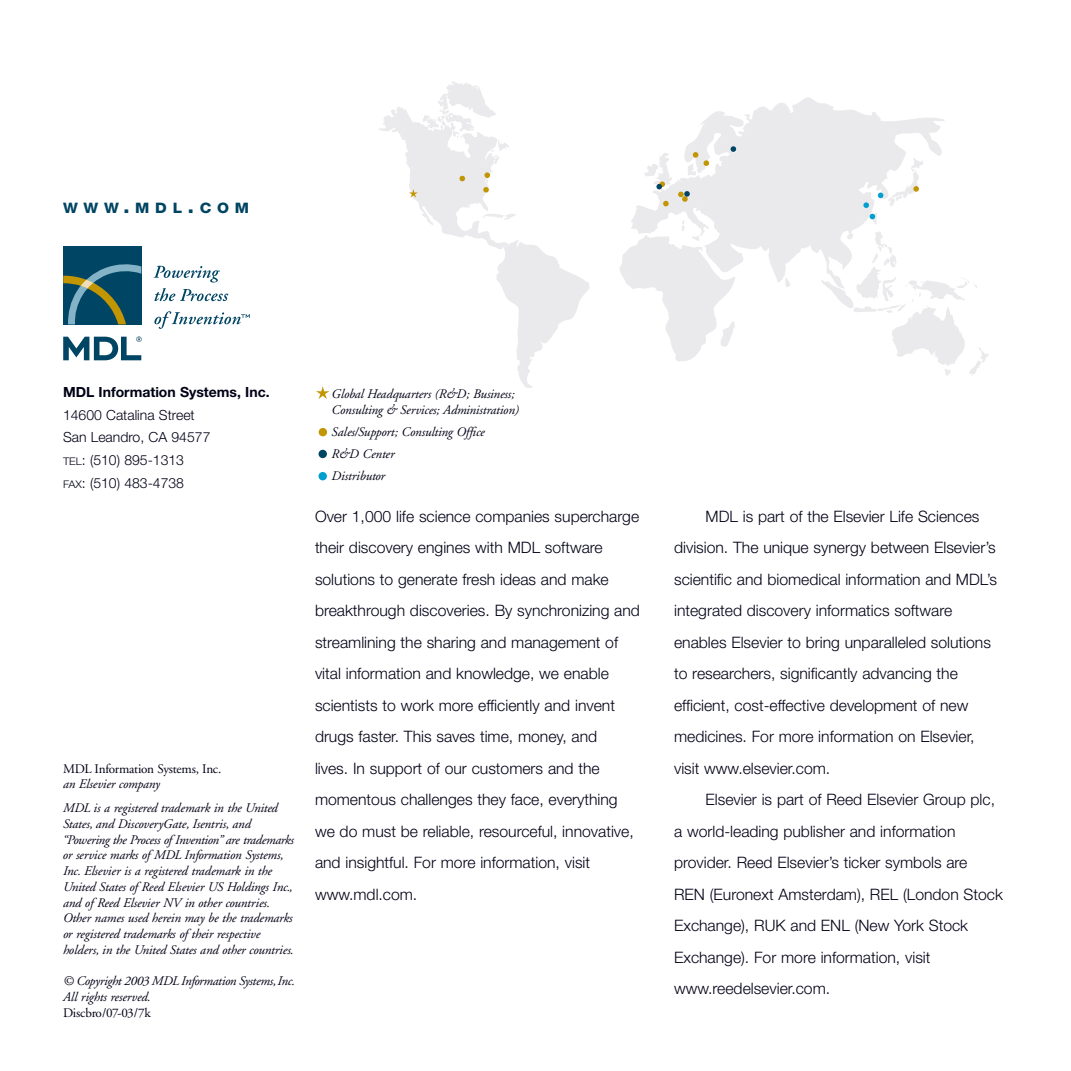
<style>
.page{position:relative;width:1071px;height:1071px;background:#fff}
.page>*{position:absolute;margin:0;border:0;box-sizing:border-box;transform-origin:0 0}
.t1{font:300 15.75px/31.5px "Helvetica Neue";color:#000016}
.t2{font:800 14.35px "Helvetica Neue";letter-spacing:.375em;color:#004563;scale:1.07 1}
.t3{font:300 14px/22.8px "Helvetica Neue";color:#000016}
.t4{font:700 14px "Helvetica Neue";color:#000016}
.t5{font:italic 13.12px/15.8px "Adobe Garamond";letter-spacing:-.01em;color:#000016}
.t6{font:13.12px "Adobe Garamond";letter-spacing:-.02em;color:#000016}
.s1{font-size:19.25px}
.s2{font-size:10.5px}
</style>
<div class="page">
<div style="left:63px;top:246px;width:78px;height:78px;background:#004563"></div>
<svg style="left:63px;top:264px;width:78px;height:60px"></svg>
<svg style="left:63px;top:336px;width:79px;height:24px"></svg>
<svg style="left:154px;top:266px;width:74px;height:35px"></svg>
<svg style="left:154px;top:311px;width:96px;height:18px"></svg>
<svg style="left:830px;top:278px;width:158px;height:98px"></svg>
<svg style="left:632px;top:97px;width:313px;height:192px;fill:#eae9eb"></svg>
<svg style="left:620px;top:220px;width:115px;height:141px"></svg>
<svg style="left:704px;top:160px;width:5px;height:6px"></svg>
<svg style="left:644px;top:152px;width:54px;height:54px"></svg>
<svg style="left:731px;top:146px;width:5px;height:6px"></svg>
<svg style="left:863px;top:158px;width:61px;height:67px"></svg>
<svg style="left:379px;top:81px;width:210px;height:307px"></svg>
<svg style="left:316px;top:386px;width:14px;height:13px"></svg>
<div style="left:319px;top:428px;width:8px;height:8px;background:#c29503;border-radius:50%"></div>
<div style="left:319px;top:450px;width:8px;height:8px;background:#004563;border-radius:50%"></div>
<div style="left:319px;top:472px;width:8px;height:8px;background:#009fcf;border-radius:50%"></div>
<p class="t2" style="left:63px;top:203px;width:176px">WWW<span class="s1">.</span>MDL<span class="s1">.</span>COM</p>
<p class="t4" style="left:63px;top:387px;width:208px">MDL Information Systems, Inc.</p>
<p class="t3" style="left:63px;top:405px;width:149px">14600 Catalina Street<br>San Leandro, CA 94577<br><span class="s2">TEL</span>: (510) 895-1313<br><span class="s2">FAX</span>: (510) 483-4738</p>
<p class="t6" style="left:63px;top:763px;width:160px">MDL Information Systems, Inc.</p>
<p class="t5" style="left:63px;top:774px;width:216px;line-height:23.6px">an Elsevier company<br>MDL is a registered trademark in the United</p>
<p class="t5" style="left:63px;top:817px;width:232px">States, and DiscoveryGate, Isentris, and “Powering the Process of Invention” are trademarks or service marks of MDL Information Systems, Inc. Elsevier is a registered trademark in the United States of Reed Elsevier US Holdings Inc., and of Reed Elsevier NV in other countries.<br>Other names used herein may be the trademarks or registered trademarks of their respective holders, in the United States and other countries.</p>
<p class="t5" style="left:63px;top:974px;width:234px">© Copyright 2003 MDL Information Systems,Inc.<br>All rights reserved.</p>
<p class="t6" style="left:63px;top:1007px;width:89px">Discbro/07-03/7k</p>
<p class="t5" style="left:332px;top:387px;width:189px">Global Headquarters (R&amp;D; Business;<br>Consulting &amp; Services; Administration)</p>
<p class="t5" style="left:332px;top:422px;width:155px;line-height:22.2px">Sales/Support; Consulting Office<br>R&amp;D Center<br>Distributor</p>
<p class="t1" style="left:315px;top:502px;width:326px">Over 1,000 life science companies supercharge their discovery engines with MDL software solutions to generate fresh ideas and make breakthrough discoveries. By synchronizing and streamlining the sharing and management of vital information and knowledge, we enable scientists to work more efficiently and invent drugs faster. This saves time, money, and<br>lives. In support of our customers and the momentous challenges they face, everything we do must be reliable, resourceful, innovative, and insightful. For more information, visit www.mdl.com.</p>
<p class="t1" style="left:674px;top:502px;width:324px;text-indent:32px">MDL is part of the Elsevier Life Sciences division. The unique synergy between Elsevier’s scientific and biomedical information and MDL’s integrated discovery informatics software enables Elsevier to bring unparalleled solutions to researchers, significantly advancing the efficient, cost-effective development of new medicines. For more information on Elsevier, visit www.elsevier.com.</p>
<p class="t1" style="left:674px;top:785px;width:330px;text-indent:32px">Elsevier is part of Reed Elsevier Group plc, a world-leading publisher and information provider. Reed Elsevier’s ticker symbols are<br>REN (Euronext Amsterdam), REL (London Stock Exchange), RUK and ENL (New York Stock Exchange). For more information, visit www.reedelsevier.com.</p>
</div>
